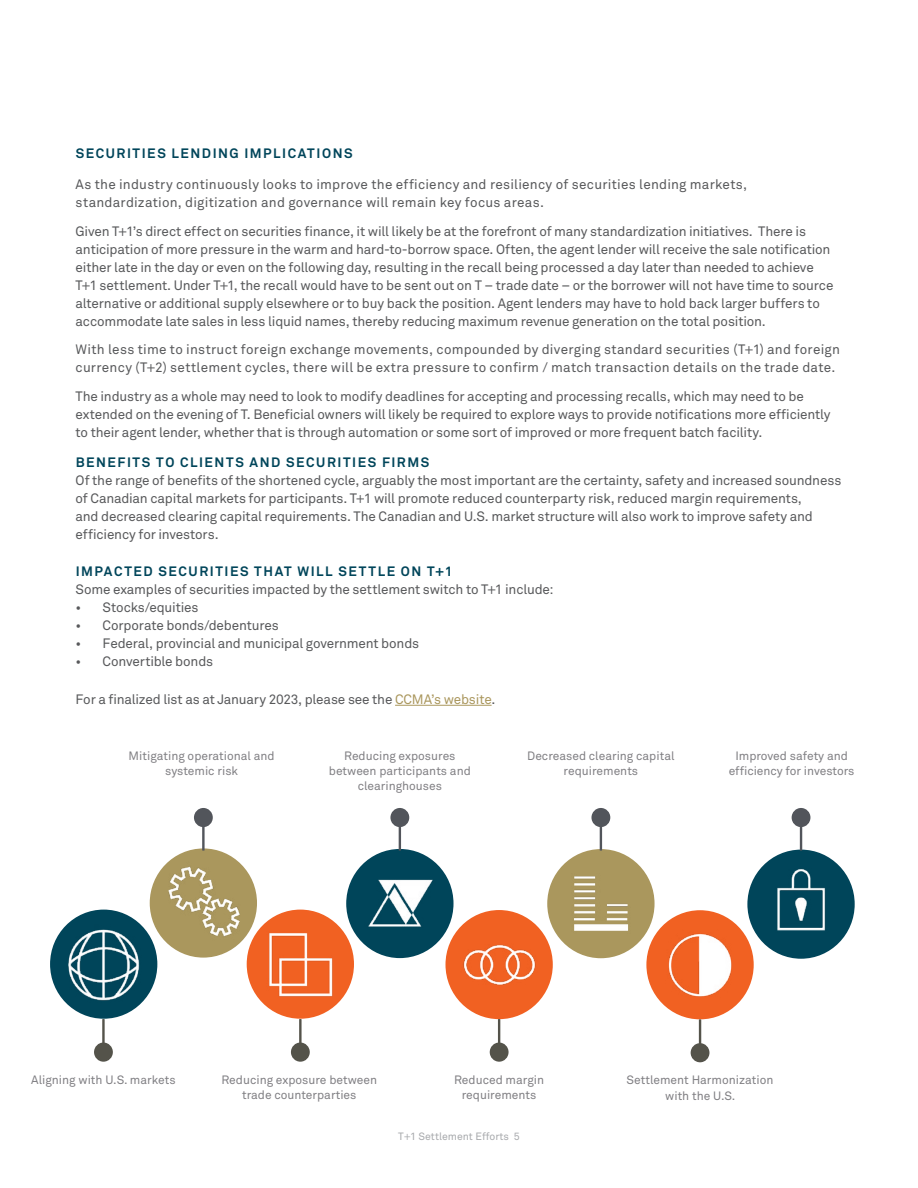
<style>
.page{position:relative;width:918px;height:1188px;background:#fff}
.page>*{position:absolute;margin:0;border:0;box-sizing:border-box;transform-origin:0 0}
.Body_Copy__Akkurat_P{font:13.5px/18px "Akkurat Pro";letter-spacing:-.01em;color:#58595b}
.Body_Copy__Akkurat_P-2{font:13.5px/18px "Akkurat Pro";letter-spacing:.02em;color:#58595b}
.Body_Copy__Akkurat_P-3{font:13.5px/18px "Akkurat Pro";letter-spacing:.015em;color:#58595b}
.Body_Copy__Akkurat_P-4{font:700 13.5px "Akkurat Pro";letter-spacing:.115em;color:#00455a}
.Body_Copy_9_12__5{font:12px/15px "Akkurat Pro";color:#807f83;text-align:center}
.t1{font:10.5px "Akkurat Pro";color:#a7a9ac}
.s1{color:#aa975d}
</style>
<div class="page">
<hr style="left:395px;top:705px;width:97px;height:1px;background:#aa975d">
<div style="left:50px;top:910px;width:107px;height:109px;background:#00455a;border-radius:50%"></div>
<div style="left:150px;top:848px;width:107px;height:110px;background:#aa975d;border-radius:50%"></div>
<div style="left:247px;top:910px;width:107px;height:109px;background:#f16122;border-radius:50%"></div>
<div style="left:346px;top:849px;width:108px;height:109px;background:#00455a;border-radius:50%"></div>
<div style="left:446px;top:910px;width:107px;height:109px;background:#f16122;border-radius:50%"></div>
<svg style="left:498px;top:1019px;width:2px;height:24px"></svg>
<div style="left:490px;top:1043px;width:19px;height:19px;background:#54534a;border-radius:50%"></div>
<svg style="left:299px;top:1019px;width:3px;height:24px"></svg>
<div style="left:291px;top:1043px;width:19px;height:19px;background:#54534a;border-radius:50%"></div>
<svg style="left:102px;top:1019px;width:3px;height:24px"></svg>
<div style="left:94px;top:1043px;width:19px;height:19px;background:#54534a;border-radius:50%"></div>
<div style="left:547px;top:849px;width:108px;height:109px;background:#aa975d;border-radius:50%"></div>
<div style="left:646px;top:910px;width:108px;height:109px;background:#f16122;border-radius:50%"></div>
<div style="left:747px;top:850px;width:108px;height:109px;background:#00455a;border-radius:50%"></div>
<svg style="left:699px;top:1019px;width:2px;height:24px"></svg>
<div style="left:691px;top:1043px;width:18px;height:19px;background:#54534a;border-radius:50%"></div>
<svg style="left:202px;top:827px;width:3px;height:24px"></svg>
<div style="left:194px;top:808px;width:19px;height:19px;background:#52555b;border-radius:50%"></div>
<svg style="left:399px;top:827px;width:2px;height:24px"></svg>
<div style="left:390px;top:808px;width:19px;height:19px;background:#52555b;border-radius:50%"></div>
<svg style="left:600px;top:827px;width:2px;height:24px"></svg>
<div style="left:591px;top:808px;width:19px;height:19px;background:#52555b;border-radius:50%"></div>
<svg style="left:800px;top:827px;width:2px;height:24px"></svg>
<div style="left:792px;top:808px;width:18px;height:19px;background:#52555b;border-radius:50%"></div>
<img style="left:574px;top:876px;width:55px;height:55px">
<img style="left:64px;top:924px;width:80px;height:80px">
<img style="left:368px;top:879px;width:65px;height:48px">
<img style="left:260px;top:924px;width:80px;height:80px">
<img style="left:460px;top:925px;width:78px;height:79px">
<img style="left:162px;top:862px;width:83px;height:82px">
<img style="left:764px;top:863px;width:74px;height:68px">
<img style="left:661px;top:925px;width:78px;height:79px;border-radius:39px">
<p class="Body_Copy__Akkurat_P-4" style="left:76px;top:145px;width:278px">SECURITIES LENDING IMPLICATIONS</p>
<p class="Body_Copy__Akkurat_P-3" style="left:76px;top:176px;width:673px">As the industry continuously looks to improve the efficiency and resiliency of securities lending markets, standardization, digitization and governance will remain key focus areas.</p>
<p class="Body_Copy__Akkurat_P" style="left:76px;top:222px;width:759px">Given T+1’s direct effect on securities finance, it will likely be at the forefront of many standardization initiatives. There is anticipation of more pressure in the warm and hard-to-borrow space. Often, the agent lender will receive the sale notification either late in the day or even on the following day, resulting in the recall being processed a day later than needed to achieve T+1 settlement. Under T+1, the recall would have to be sent out on T – trade date – or the borrower will not have time to source alternative or additional supply elsewhere or to buy back the position. Agent lenders may have to hold back larger buffers to accommodate late sales in less liquid names, thereby reducing maximum revenue generation on the total position.</p>
<p class="Body_Copy__Akkurat_P-2" style="left:76px;top:341px;width:766px">With less time to instruct foreign exchange movements, compounded by diverging standard securities (T+1) and foreign currency (T+2) settlement cycles, there will be extra pressure to confirm / match transaction details on the trade date.</p>
<p class="Body_Copy__Akkurat_P" style="left:76px;top:387px;width:757px">The industry as a whole may need to look to modify deadlines for accepting and processing recalls, which may need to be extended on the evening of T. Beneficial owners will likely be required to explore ways to provide notifications more efficiently to their agent lender, whether that is through automation or some sort of improved or more frequent batch facility.</p>
<p class="Body_Copy__Akkurat_P-4" style="left:76px;top:454px;width:355px">BENEFITS TO CLIENTS AND SECURITIES FIRMS</p>
<p class="Body_Copy__Akkurat_P" style="left:76px;top:471px;width:767px">Of the range of benefits of the shortened cycle, arguably the most important are the certainty, safety and increased soundness of Canadian capital markets for participants. T+1 will promote reduced counterparty risk, reduced margin requirements,<br>and decreased clearing capital requirements. The Canadian and U.S. market structure will also work to improve safety and efficiency for investors.</p>
<p class="Body_Copy__Akkurat_P-4" style="left:76px;top:563px;width:378px">IMPACTED SECURITIES THAT WILL SETTLE ON T+1</p>
<p class="Body_Copy__Akkurat_P" style="left:76px;top:581px;width:479px">Some examples of securities impacted by the settlement switch to T+1 include:</p>
<p class="Body_Copy__Akkurat_P" style="left:76px;top:599px;width:124px">• Stocks/equities</p>
<p class="Body_Copy__Akkurat_P" style="left:76px;top:617px;width:205px">• Corporate bonds/debentures</p>
<p class="Body_Copy__Akkurat_P" style="left:76px;top:635px;width:345px">• Federal, provincial and municipal government bonds</p>
<p class="Body_Copy__Akkurat_P" style="left:76px;top:653px;width:139px">• Convertible bonds</p>
<p class="Body_Copy__Akkurat_P" style="left:76px;top:690px;width:421px">For a finalized list as at January 2023, please see the <span class="s1">CCMA’s website</span>.</p>
<p class="Body_Copy_9_12__5" style="left:129px;top:749px;width:148px">Mitigating operational and systemic risk</p>
<p class="Body_Copy_9_12__5" style="left:329px;top:749px;width:143px">Reducing exposures between participants and clearinghouses</p>
<p class="Body_Copy_9_12__5" style="left:527px;top:749px;width:149px">Decreased clearing capital requirements</p>
<p class="Body_Copy_9_12__5" style="left:729px;top:749px;width:127px">Improved safety and efficiency for investors</p>
<p class="Body_Copy_9_12__5" style="left:31px;top:1072px;width:146px">Aligning with U.S. markets</p>
<p class="Body_Copy_9_12__5" style="left:221px;top:1072px;width:157px">Reducing exposure between trade counterparties</p>
<p class="Body_Copy_9_12__5" style="left:454px;top:1072px;width:91px">Reduced margin requirements</p>
<p class="t1" style="left:398px;top:1130px;width:123px">T+1 Settlement Efforts 5</p>
<p class="Body_Copy_9_12__5" style="left:627px;top:1072px;width:148px;line-height:16.5px">Settlement Harmonization with the U.S.</p>
</div>
